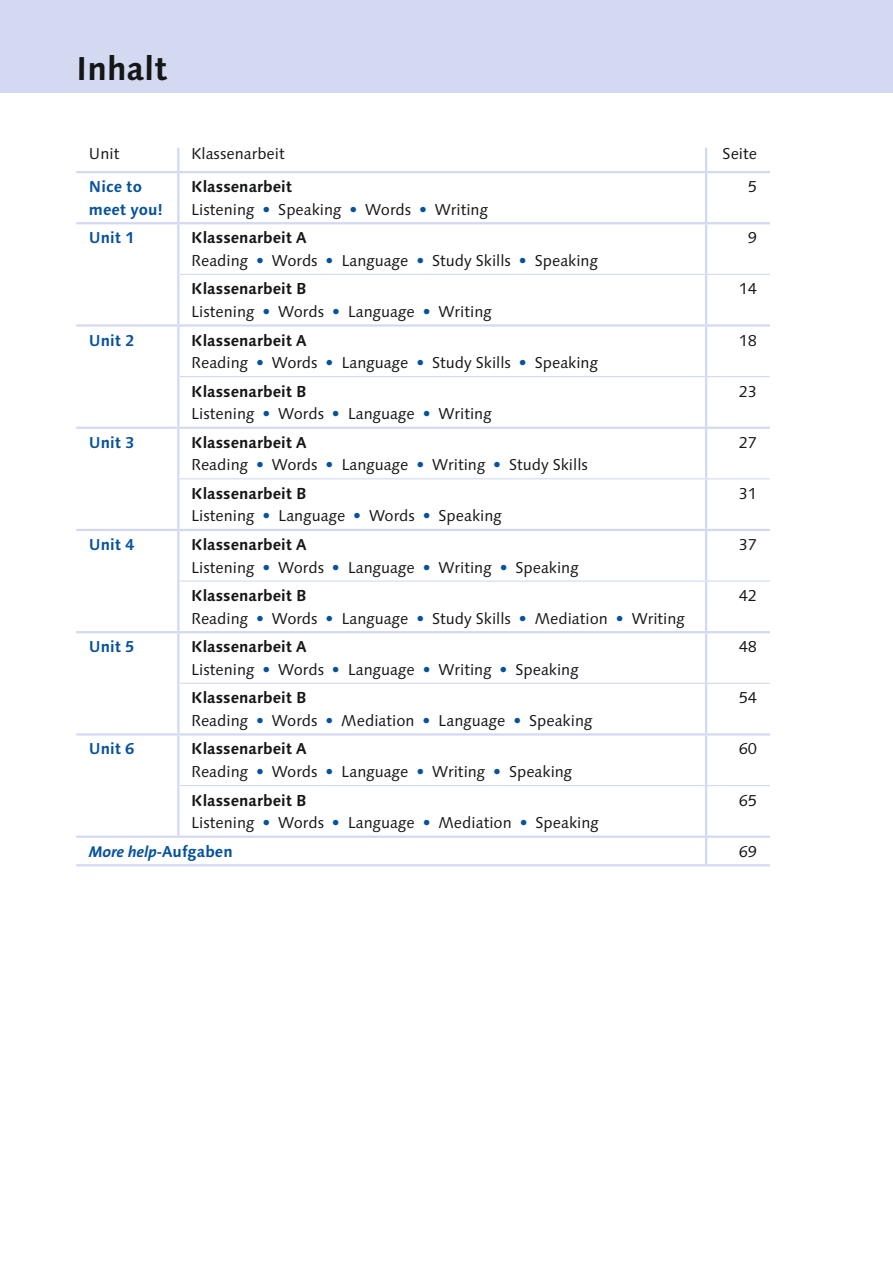
<style>
.page{position:relative;width:893px;height:1263px;background:#fff}
.page>*{position:absolute;margin:0;border:0;box-sizing:border-box;transform-origin:0 0}
.t1{font:700 33px "Linotype Syntax CV";color:#151616}
.t2{font:15.75px/22.5px "Linotype Syntax CV";color:#151616}
.t3{font:700 15.75px/22.5px "Linotype Syntax CV";color:#07529d}
.t4{font:italic 15.75px "The Sans CV Bold";color:#07529d}
.s1{font-weight:700}
.s2{color:#07529d}
.s3{font-family:"Linotype Syntax CV";font-weight:700;font-style:normal}
</style>
<div class="page">
<div style="left:0;top:0;width:892px;height:93px;background:#d3d9f1"></div>
<hr style="left:76px;top:864px;width:102px;height:2px;background:#d3d9f1">
<hr style="left:178px;top:864px;width:527px;height:2px;background:#d3d9f1">
<hr style="left:705px;top:864px;width:64px;height:2px;background:#d3d9f1">
<hr style="left:76px;top:733px;width:102px;height:2px;background:#d3d9f1">
<hr style="left:177px;top:735px;width:2px;height:50px;background:#d3d9f1">
<hr style="left:177px;top:785px;width:2px;height:50px;background:#d3d9f1">
<hr style="left:76px;top:835px;width:102px;height:2px;background:#d3d9f1">
<hr style="left:705px;top:733px;width:64px;height:2px;background:#d3d9f1">
<hr style="left:704px;top:735px;width:3px;height:49px;background:#d3d9f1">
<hr style="left:704px;top:786px;width:3px;height:49px;background:#d3d9f1">
<hr style="left:705px;top:835px;width:64px;height:2px;background:#d3d9f1">
<hr style="left:177px;top:148px;width:2px;height:23px;background:#d3d9f1">
<hr style="left:76px;top:171px;width:102px;height:2px;background:#d3d9f1">
<hr style="left:76px;top:222px;width:102px;height:2px;background:#d3d9f1">
<hr style="left:76px;top:324px;width:102px;height:2px;background:#d3d9f1">
<hr style="left:76px;top:426px;width:102px;height:3px;background:#d3d9f1">
<hr style="left:76px;top:528px;width:102px;height:3px;background:#d3d9f1">
<hr style="left:76px;top:631px;width:102px;height:2px;background:#d3d9f1">
<hr style="left:179px;top:784px;width:526px;height:2px;background:#d3d9f1">
<hr style="left:704px;top:148px;width:3px;height:23px;background:#d3d9f1">
<hr style="left:705px;top:784px;width:64px;height:2px;background:#d3d9f1">
<hr style="left:178px;top:171px;width:527px;height:2px;background:#d3d9f1">
<hr style="left:177px;top:173px;width:2px;height:49px;background:#d3d9f1">
<hr style="left:705px;top:171px;width:64px;height:2px;background:#d3d9f1">
<hr style="left:704px;top:173px;width:3px;height:49px;background:#d3d9f1">
<hr style="left:178px;top:222px;width:527px;height:2px;background:#d3d9f1">
<hr style="left:177px;top:224px;width:2px;height:50px;background:#d3d9f1">
<hr style="left:705px;top:222px;width:64px;height:2px;background:#d3d9f1">
<hr style="left:704px;top:224px;width:3px;height:50px;background:#d3d9f1">
<hr style="left:177px;top:274px;width:2px;height:50px;background:#d3d9f1">
<hr style="left:704px;top:275px;width:3px;height:49px;background:#d3d9f1">
<hr style="left:179px;top:274px;width:526px;height:1px;background:#d3d9f1">
<hr style="left:705px;top:274px;width:64px;height:1px;background:#d3d9f1">
<hr style="left:178px;top:324px;width:527px;height:2px;background:#d3d9f1">
<hr style="left:177px;top:326px;width:2px;height:50px;background:#d3d9f1">
<hr style="left:705px;top:324px;width:64px;height:2px;background:#d3d9f1">
<hr style="left:704px;top:326px;width:3px;height:50px;background:#d3d9f1">
<hr style="left:177px;top:376px;width:2px;height:50px;background:#d3d9f1">
<hr style="left:704px;top:377px;width:3px;height:49px;background:#d3d9f1">
<hr style="left:179px;top:376px;width:526px;height:1px;background:#d3d9f1">
<hr style="left:705px;top:376px;width:64px;height:1px;background:#d3d9f1">
<hr style="left:178px;top:426px;width:527px;height:3px;background:#d3d9f1">
<hr style="left:177px;top:429px;width:2px;height:49px;background:#d3d9f1">
<hr style="left:705px;top:426px;width:64px;height:3px;background:#d3d9f1">
<hr style="left:704px;top:429px;width:3px;height:49px;background:#d3d9f1">
<hr style="left:177px;top:478px;width:2px;height:50px;background:#d3d9f1">
<hr style="left:704px;top:479px;width:3px;height:49px;background:#d3d9f1">
<hr style="left:179px;top:478px;width:526px;height:1px;background:#d3d9f1">
<hr style="left:705px;top:478px;width:64px;height:1px;background:#d3d9f1">
<hr style="left:178px;top:528px;width:527px;height:3px;background:#d3d9f1">
<hr style="left:177px;top:531px;width:2px;height:50px;background:#d3d9f1">
<hr style="left:705px;top:528px;width:64px;height:3px;background:#d3d9f1">
<hr style="left:704px;top:531px;width:3px;height:49px;background:#d3d9f1">
<hr style="left:177px;top:581px;width:2px;height:50px;background:#d3d9f1">
<hr style="left:704px;top:581px;width:3px;height:50px;background:#d3d9f1">
<hr style="left:179px;top:580px;width:526px;height:1px;background:#d3d9f1">
<hr style="left:705px;top:580px;width:64px;height:1px;background:#d3d9f1">
<hr style="left:178px;top:631px;width:527px;height:2px;background:#d3d9f1">
<hr style="left:177px;top:633px;width:2px;height:50px;background:#d3d9f1">
<hr style="left:705px;top:631px;width:64px;height:2px;background:#d3d9f1">
<hr style="left:704px;top:633px;width:3px;height:49px;background:#d3d9f1">
<hr style="left:177px;top:683px;width:2px;height:50px;background:#d3d9f1">
<hr style="left:704px;top:683px;width:3px;height:50px;background:#d3d9f1">
<hr style="left:179px;top:682px;width:526px;height:1px;background:#d3d9f1">
<hr style="left:705px;top:682px;width:64px;height:1px;background:#d3d9f1">
<hr style="left:178px;top:733px;width:527px;height:2px;background:#d3d9f1">
<hr style="left:178px;top:835px;width:527px;height:2px;background:#d3d9f1">
<hr style="left:704px;top:837px;width:3px;height:27px;background:#d3d9f1">
<h1 class="t1" style="left:76px;top:48px;width:93px">Inhalt</h1>
<p class="t2" style="left:89px;top:143px;width:32px">Unit</p>
<p class="t2" style="left:191px;top:143px;width:95px">Klassenarbeit</p>
<p class="t2" style="left:722px;top:143px;width:36px">Seite</p>
<p class="t3" style="left:89px;top:175px;width:75px">Nice to meet you!</p>
<p class="t2" style="left:191px;top:176px;width:298px"><span class="s1">Klassenarbeit<br></span>Listening <span class="s2">•</span> Speaking <span class="s2">•</span> Words <span class="s2">•</span> Writing</p>
<p class="t2" style="left:747px;top:176px;width:11px">5</p>
<p class="t3" style="left:89px;top:226px;width:47px">Unit 1</p>
<p class="t2" style="left:191px;top:227px;width:408px"><span class="s1">Klassenarbeit A<br></span>Reading <span class="s2">•</span> Words <span class="s2">•</span> Language <span class="s2">•</span> Study Skills <span class="s2">•</span> Speaking</p>
<p class="t2" style="left:747px;top:227px;width:11px">9</p>
<p class="t2" style="left:191px;top:278px;width:302px"><span class="s1">Klassenarbeit B<br></span>Listening <span class="s2">•</span> Words <span class="s2">•</span> Language <span class="s2">•</span> Writing</p>
<p class="t2" style="left:738px;top:278px;width:20px">14</p>
<p class="t3" style="left:89px;top:328px;width:47px">Unit 2</p>
<p class="t2" style="left:191px;top:329px;width:408px"><span class="s1">Klassenarbeit A<br></span>Reading <span class="s2">•</span> Words <span class="s2">•</span> Language <span class="s2">•</span> Study Skills <span class="s2">•</span> Speaking</p>
<p class="t2" style="left:738px;top:329px;width:20px">18</p>
<p class="t2" style="left:191px;top:380px;width:302px"><span class="s1">Klassenarbeit B<br></span>Listening <span class="s2">•</span> Words <span class="s2">•</span> Language <span class="s2">•</span> Writing</p>
<p class="t2" style="left:738px;top:380px;width:20px">23</p>
<p class="t3" style="left:89px;top:431px;width:47px">Unit 3</p>
<p class="t2" style="left:191px;top:431px;width:398px"><span class="s1">Klassenarbeit A<br></span>Reading <span class="s2">•</span> Words <span class="s2">•</span> Language <span class="s2">•</span> Writing <span class="s2">•</span> Study Skills</p>
<p class="t2" style="left:738px;top:431px;width:20px">27</p>
<p class="t2" style="left:191px;top:482px;width:312px"><span class="s1">Klassenarbeit B<br></span>Listening <span class="s2">•</span> Language <span class="s2">•</span> Words <span class="s2">•</span> Speaking</p>
<p class="t2" style="left:738px;top:482px;width:20px">31</p>
<p class="t3" style="left:89px;top:533px;width:47px">Unit 4</p>
<p class="t2" style="left:191px;top:533px;width:389px"><span class="s1">Klassenarbeit A<br></span>Listening <span class="s2">•</span> Words <span class="s2">•</span> Language <span class="s2">•</span> Writing <span class="s2">•</span> Speaking</p>
<p class="t2" style="left:738px;top:533px;width:20px">37</p>
<p class="t2" style="left:191px;top:584px;width:495px"><span class="s1">Klassenarbeit B<br></span>Reading <span class="s2">•</span> Words <span class="s2">•</span> Language <span class="s2">•</span> Study Skills <span class="s2">•</span> Mediation <span class="s2">•</span> Writing</p>
<p class="t2" style="left:738px;top:584px;width:20px">42</p>
<p class="t3" style="left:89px;top:635px;width:47px">Unit 5</p>
<p class="t2" style="left:191px;top:635px;width:389px"><span class="s1">Klassenarbeit A<br></span>Listening <span class="s2">•</span> Words <span class="s2">•</span> Language <span class="s2">•</span> Writing <span class="s2">•</span> Speaking</p>
<p class="t2" style="left:738px;top:635px;width:20px">48</p>
<p class="t2" style="left:191px;top:686px;width:402px"><span class="s1">Klassenarbeit B<br></span>Reading <span class="s2">•</span> Words <span class="s2">•</span> Mediation <span class="s2">•</span> Language <span class="s2">•</span> Speaking</p>
<p class="t2" style="left:738px;top:686px;width:20px">54</p>
<p class="t3" style="left:89px;top:737px;width:47px">Unit 6</p>
<p class="t2" style="left:191px;top:737px;width:382px"><span class="s1">Klassenarbeit A<br></span>Reading <span class="s2">•</span> Words <span class="s2">•</span> Language <span class="s2">•</span> Writing <span class="s2">•</span> Speaking</p>
<p class="t2" style="left:738px;top:737px;width:20px">60</p>
<p class="t2" style="left:191px;top:788px;width:409px"><span class="s1">Klassenarbeit B<br></span>Listening <span class="s2">•</span> Words <span class="s2">•</span> Language <span class="s2">•</span> Mediation <span class="s2">•</span> Speaking</p>
<p class="t2" style="left:738px;top:788px;width:20px">65</p>
<p class="t4" style="left:89px;top:838px;width:145px">More help-<span class="s3">Aufgaben</span></p>
<p class="t2" style="left:738px;top:840px;width:20px">69</p>
</div>
